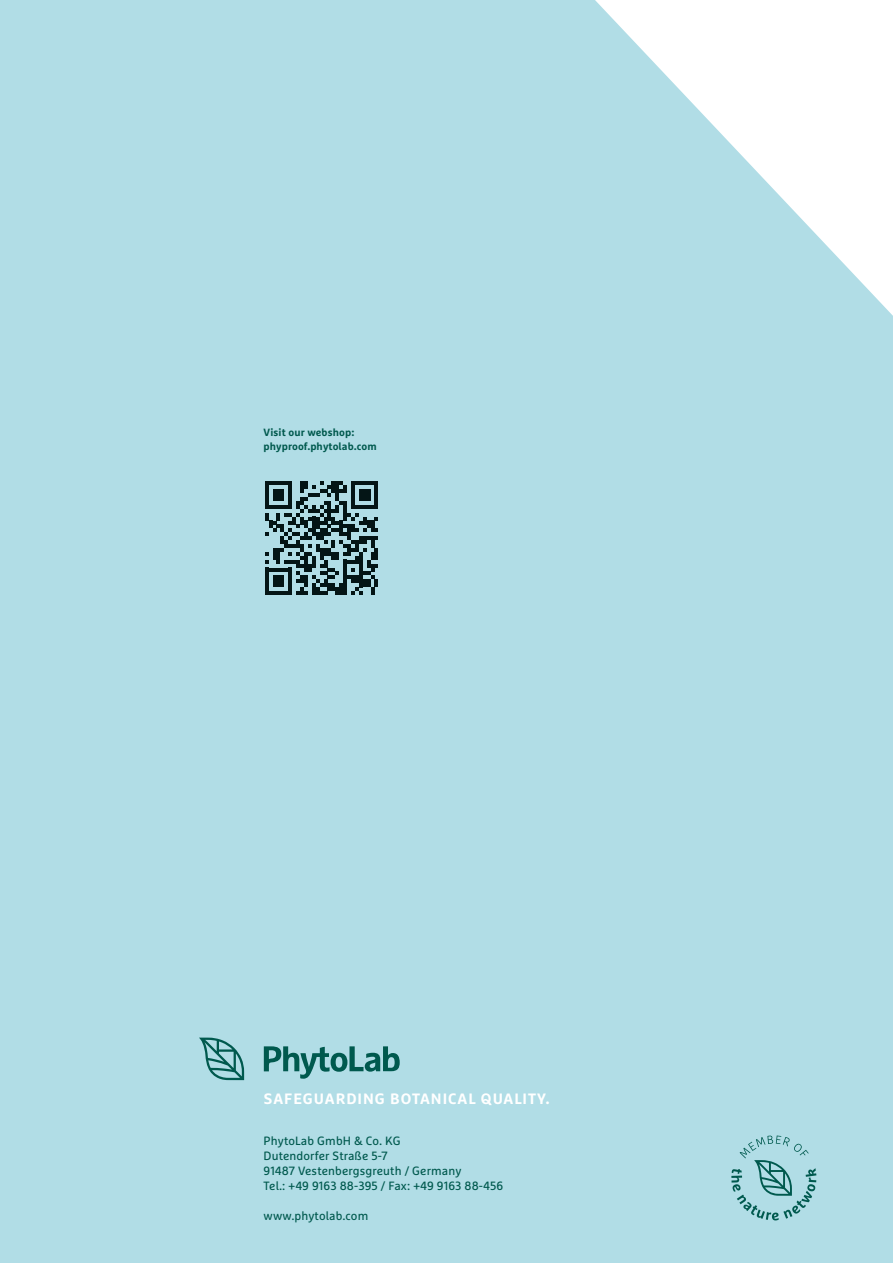
<style>
.page{position:relative;width:893px;height:1263px;background:#b1dde6}
.page>*{position:absolute;margin:0;border:0;box-sizing:border-box;transform-origin:0 0}
.t1{font:700 15px "Marselis Pro";letter-spacing:.065em;color:#fff}
.t2{font:12px/15px "Marselis Pro";letter-spacing:.01em;color:#00594e}
.t3{font:700 10.5px/13.5px "Marselis Pro";letter-spacing:.01em;color:#00594e}
</style>
<div class="page">
<svg style="left:731px;top:1135px;width:85px;height:85px;background:#95c8ce"></svg>
<svg style="left:199px;top:1037px;width:45px;height:43px;background:#78b2b5"></svg>
<svg style="left:264px;top:1046px;width:136px;height:33px;background:#6fabad"></svg>
<svg style="left:265px;top:481px;width:113px;height:114px;background:#59787d"></svg>
<p class="t3" style="left:264px;top:426px;width:115px">Visit our webshop: phyproof.phytolab.com</p>
<p class="t1" style="left:264px;top:1089px;width:288px">SAFEGUARDING BOTANICAL QUALITY.</p>
<p class="t2" style="left:264px;top:1133px;width:241px">PhytoLab GmbH &amp; Co. KG<br>Dutendorfer Straße 5-7<br>91487 Vestenbergsgreuth / Germany<br>Tel.: +49 9163 88-395 / Fax: +49 9163 88-456</p>
<p class="t2" style="left:264px;top:1208px;width:106px">www.phytolab.com</p>
</div>
